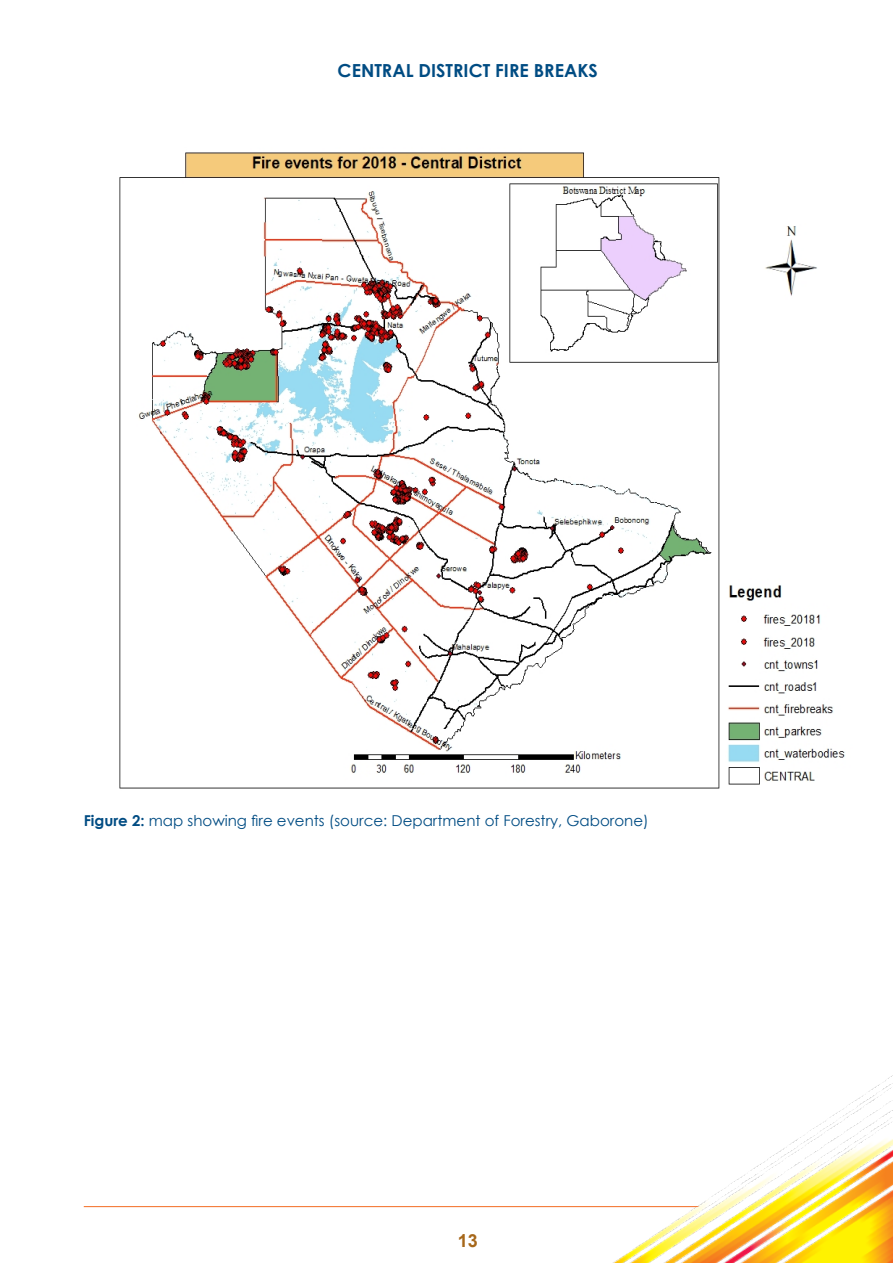
<style>
.page{position:relative;width:893px;height:1263px;background:#fff}
.page>*{position:absolute;margin:0;border:0;box-sizing:border-box;transform-origin:0 0}
.t1{font:700 18px "Century Gothic";color:#004c83}
.t2{font:700 18px "Arial";color:#a7681b}
.t3{font:15px "Century Gothic";color:#004c83}
.s1{font-weight:700}
</style>
<div class="page">
<hr style="left:84px;top:1206px;width:615px;height:1px;background:#f47c3b">
<img style="left:579px;top:1075px;width:314px;height:188px">
<img style="left:119px;top:152px;width:726px;height:637px">
<p class="t1" style="left:338px;top:57px;width:262px">CENTRAL DISTRICT FIRE BREAKS</p>
<p class="t3" style="left:84px;top:810px;width:566px"><span class="s1">Figure 2:</span> map showing fire events (source: Department of Forestry, Gaborone)</p>
<p class="t2" style="left:458px;top:1228px;width:22px">13</p>
</div>
